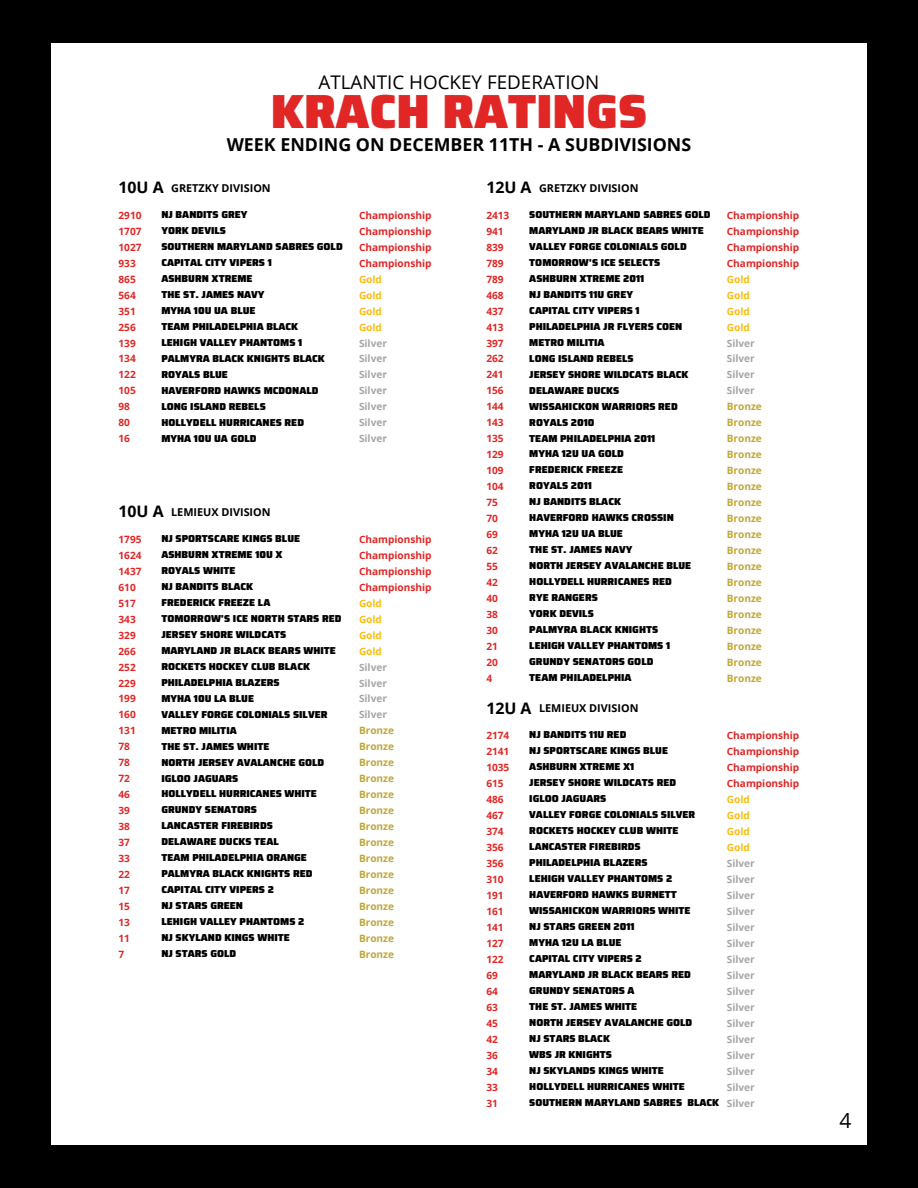
<style>
.page{position:relative;width:918px;height:1188px;background:#000}
.page>*{position:absolute;margin:0;border:0;box-sizing:border-box;transform-origin:0 0}
.t1{font:900 47.85px "Saira";color:#e02726}
.t2{font:20.85px "Open Sans";color:#010101}
.t3{font:18.9px "Open Sans";color:#010101}
.t4{font:700 17.85px "Open Sans";color:#010101}
.t5{font:700 15.9px "Open Sans";color:#010101}
.t6{font:700 10.8px "Open Sans";color:#010101}
.t7{font:900 10.05px/15.9px "Saira";color:#000}
.t8{font:700 10.05px/15.9px "Open Sans";color:#e02726}
.t9{font:700 10.05px/15.9px "Open Sans";color:#c1a735;text-align:justify}
.t10{font:700 10.05px/15.9px "Open Sans";color:#a6a6a6;text-align:justify}
.t11{font:700 10.05px/15.9px "Open Sans";color:#f9bc10;text-align:justify}
</style>
<div class="page">
<div style="left:51px;top:43px;width:816px;height:1101px;background:#fff"></div>
<h3 class="t3" style="left:318px;top:69px;width:283px">ATLANTIC HOCKEY FEDERATION</h3>
<h1 class="t1" style="left:271px;top:74px;width:378px">KRACH RATINGS</h1>
<h3 class="t4" style="left:227px;top:132px;width:466px">WEEK ENDING ON DECEMBER 11TH - A SUBDIVISIONS</h3>
<h3 class="t5" style="left:119px;top:176px;width:47px">10U A</h3>
<p class="t7" style="left:161px;top:206px;width:183px">NJ BANDITS GREY<br>YORK DEVILS<br>SOUTHERN MARYLAND SABRES GOLD<br>CAPITAL CITY VIPERS 1<br>ASHBURN XTREME<br>THE ST. JAMES NAVY<br>MYHA 10U UA BLUE<br>TEAM PHILADELPHIA BLACK<br>LEHIGH VALLEY PHANTOMS 1<br>PALMYRA BLACK KNIGHTS BLACK<br>ROYALS BLUE<br>HAVERFORD HAWKS MCDONALD<br>LONG ISLAND REBELS<br>HOLLYDELL HURRICANES RED<br>MYHA 10U UA GOLD</p>
<p class="t8" style="left:359px;top:207px;width:74px;text-align:justify">Championship Championship Championship Championship</p>
<p class="t6" style="left:171px;top:180px;width:101px">GRETZKY DIVISION</p>
<p class="t8" style="left:119px;top:207px;width:25px">2910<br>1707<br>1027<br>933<br>865<br>564<br>351<br>256<br>139<br>134<br>122<br>105<br>98<br>80<br>16</p>
<p class="t11" style="left:359px;top:271px;width:25px">Gold Gold Gold Gold</p>
<p class="t10" style="left:359px;top:335px;width:29px">Silver Silver Silver Silver Silver Silver Silver</p>
<h3 class="t5" style="left:119px;top:500px;width:47px">10U A</h3>
<p class="t7" style="left:161px;top:530px;width:182px">NJ SPORTSCARE KINGS BLUE<br>ASHBURN XTREME 10U X<br>ROYALS WHITE<br>NJ BANDITS BLACK<br>FREDERICK FREEZE LA<br>TOMORROW'S ICE NORTH STARS RED<br>JERSEY SHORE WILDCATS<br>MARYLAND JR BLACK BEARS WHITE<br>ROCKETS HOCKEY CLUB BLACK<br>PHILADELPHIA BLAZERS<br>MYHA 10U LA BLUE<br>VALLEY FORGE COLONIALS SILVER<br>METRO MILITIA<br>THE ST. JAMES WHITE<br>NORTH JERSEY AVALANCHE GOLD<br>IGLOO JAGUARS<br>HOLLYDELL HURRICANES WHITE<br>GRUNDY SENATORS<br>LANCASTER FIREBIRDS<br>DELAWARE DUCKS TEAL<br>TEAM PHILADELPHIA ORANGE<br>PALMYRA BLACK KNIGHTS RED<br>CAPITAL CITY VIPERS 2<br>NJ STARS GREEN<br>LEHIGH VALLEY PHANTOMS 2<br>NJ SKYLAND KINGS WHITE<br>NJ STARS GOLD</p>
<p class="t8" style="left:359px;top:531px;width:74px;text-align:justify">Championship Championship Championship Championship</p>
<p class="t6" style="left:171px;top:504px;width:101px">LEMIEUX DIVISION</p>
<p class="t8" style="left:119px;top:531px;width:25px">1795<br>1624<br>1437<br>610<br>517<br>343<br>329<br>266<br>252<br>229<br>199<br>160<br>131<br>78<br>78<br>72<br>46<br>39<br>38<br>37<br>33<br>22<br>17<br>15<br>13<br>11<br>7</p>
<p class="t11" style="left:359px;top:595px;width:25px">Gold Gold Gold Gold</p>
<p class="t10" style="left:359px;top:659px;width:29px">Silver Silver Silver Silver</p>
<p class="t9" style="left:359px;top:723px;width:37px">Bronze Bronze Bronze Bronze Bronze Bronze Bronze Bronze Bronze Bronze Bronze Bronze Bronze Bronze Bronze</p>
<h3 class="t5" style="left:486px;top:176px;width:47px">12U A</h3>
<p class="t7" style="left:529px;top:206px;width:183px">SOUTHERN MARYLAND SABRES GOLD<br>MARYLAND JR BLACK BEARS WHITE<br>VALLEY FORGE COLONIALS GOLD<br>TOMORROW'S ICE SELECTS<br>ASHBURN XTREME 2011<br>NJ BANDITS 11U GREY<br>CAPITAL CITY VIPERS 1<br>PHILADELPHIA JR FLYERS COEN<br>METRO MILITIA<br>LONG ISLAND REBELS<br>JERSEY SHORE WILDCATS BLACK<br>DELAWARE DUCKS<br>WISSAHICKON WARRIORS RED<br>ROYALS 2010<br>TEAM PHILADELPHIA 2011<br>MYHA 12U UA GOLD<br>FREDERICK FREEZE<br>ROYALS 2011<br>NJ BANDITS BLACK<br>HAVERFORD HAWKS CROSSIN<br>MYHA 12U UA BLUE<br>THE ST. JAMES NAVY<br>NORTH JERSEY AVALANCHE BLUE<br>HOLLYDELL HURRICANES RED<br>RYE RANGERS<br>YORK DEVILS<br>PALMYRA BLACK KNIGHTS<br>LEHIGH VALLEY PHANTOMS 1<br>GRUNDY SENATORS GOLD<br>TEAM PHILADELPHIA</p>
<p class="t8" style="left:727px;top:207px;width:74px;text-align:justify">Championship Championship Championship Championship</p>
<p class="t6" style="left:539px;top:180px;width:101px">GRETZKY DIVISION</p>
<p class="t8" style="left:486px;top:207px;width:25px">2413<br>941<br>839<br>789<br>789<br>468<br>437<br>413<br>397<br>262<br>241<br>156<br>144<br>143<br>135<br>129<br>109<br>104<br>75<br>70<br>69<br>62<br>55<br>42<br>40<br>38<br>30<br>21<br>20<br>4</p>
<p class="t11" style="left:727px;top:271px;width:25px">Gold Gold Gold Gold</p>
<p class="t10" style="left:727px;top:335px;width:29px">Silver Silver Silver Silver</p>
<p class="t9" style="left:727px;top:399px;width:37px">Bronze Bronze Bronze Bronze Bronze Bronze Bronze Bronze Bronze Bronze Bronze Bronze Bronze Bronze Bronze Bronze Bronze Bronze</p>
<h3 class="t5" style="left:486px;top:697px;width:47px">12U A</h3>
<p class="t7" style="left:529px;top:727px;width:191px">NJ BANDITS 11U RED<br>NJ SPORTSCARE KINGS BLUE<br>ASHBURN XTREME X1<br>JERSEY SHORE WILDCATS RED<br>IGLOO JAGUARS<br>VALLEY FORGE COLONIALS SILVER<br>ROCKETS HOCKEY CLUB WHITE<br>LANCASTER FIREBIRDS<br>PHILADELPHIA BLAZERS<br>LEHIGH VALLEY PHANTOMS 2<br>HAVERFORD HAWKS BURNETT<br>WISSAHICKON WARRIORS WHITE<br>NJ STARS GREEN 2011<br>MYHA 12U LA BLUE<br>CAPITAL CITY VIPERS 2<br>MARYLAND JR BLACK BEARS RED<br>GRUNDY SENATORS A<br>THE ST. JAMES WHITE<br>NORTH JERSEY AVALANCHE GOLD<br>NJ STARS BLACK<br>WBS JR KNIGHTS<br>NJ SKYLANDS KINGS WHITE<br>HOLLYDELL HURRICANES WHITE<br>SOUTHERN MARYLAND SABRES BLACK</p>
<p class="t8" style="left:727px;top:727px;width:74px;text-align:justify">Championship Championship Championship Championship</p>
<p class="t6" style="left:539px;top:701px;width:101px">LEMIEUX DIVISION</p>
<p class="t8" style="left:486px;top:727px;width:25px">2174<br>2141<br>1035<br>615<br>486<br>467<br>374<br>356<br>356<br>310<br>191<br>161<br>141<br>127<br>122<br>69<br>64<br>63<br>45<br>42<br>36<br>34<br>33<br>31</p>
<p class="t11" style="left:727px;top:791px;width:25px">Gold Gold Gold Gold</p>
<p class="t10" style="left:727px;top:855px;width:29px">Silver Silver Silver Silver Silver Silver Silver Silver Silver Silver Silver Silver Silver Silver Silver Silver</p>
<h2 class="t2" style="left:840px;top:1106px;width:13px">4</h2>
</div>
